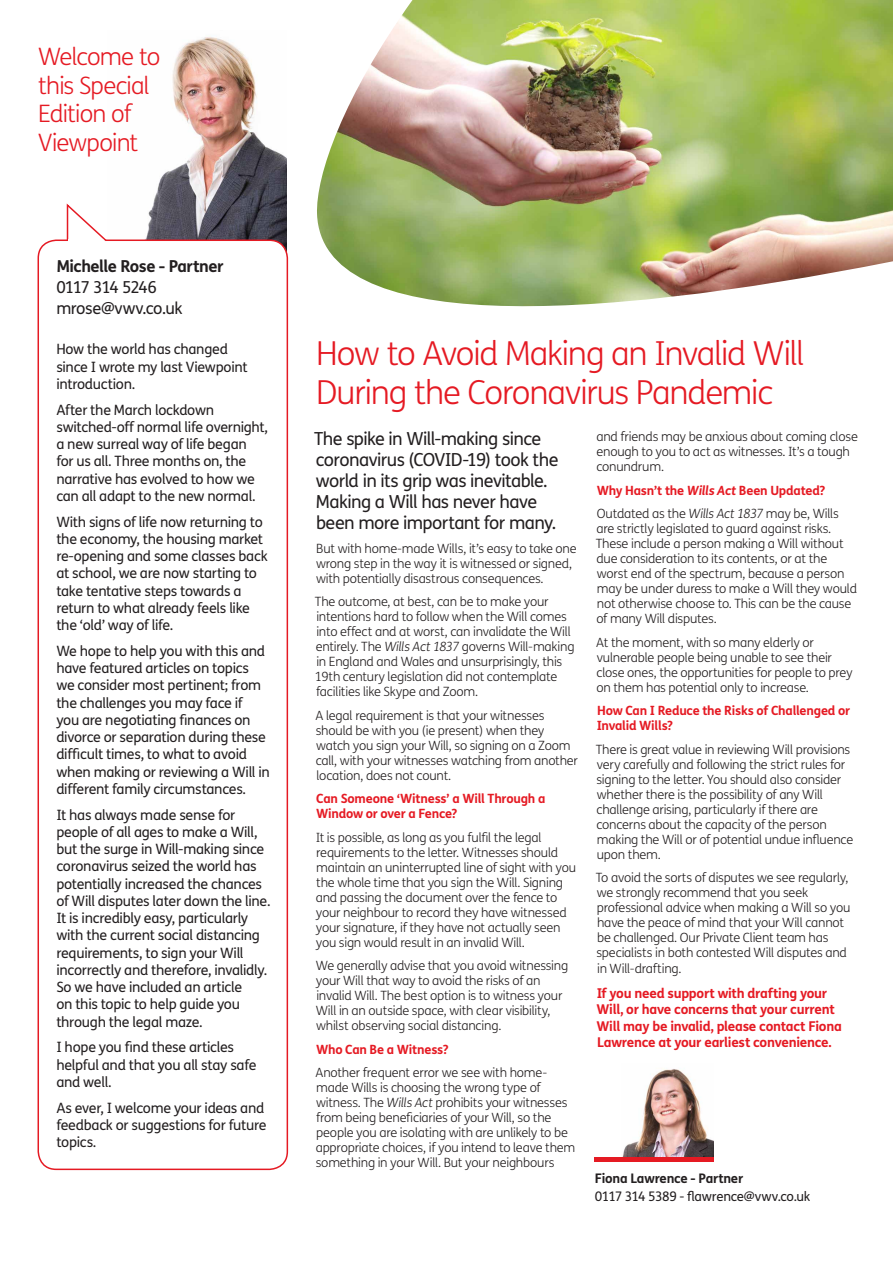
<style>
.page{position:relative;width:893px;height:1263px;background:#fff}
.page>*{position:absolute;margin:0;border:0;box-sizing:border-box;transform-origin:0 0}
.Author{font:300 33px/39px "FS Me";letter-spacing:-.035em;color:#e51a23}
.into_title{font:300 24px/28.5px "FS Me";letter-spacing:-.035em;color:#e51a23}
.Body{font:18px/21px "FS Me";letter-spacing:-.03em;color:#231f20}
.Body_-_white_out{font:16.5px/21px "FS Me";letter-spacing:-.035em;color:#231f20}
.Body_-_white_out-2{font:14.25px/17.2px "FS Me";letter-spacing:-.02em;color:#231f20}
.Call_to_action{font:700 13.5px/16.5px "FS Me";letter-spacing:-.02em;color:#e51a23}
.Author-2{font:13.2px/18px "FS Me";letter-spacing:-.025em;color:#231f20}
.Body-2{font:300 12.75px/15px "FS Me";letter-spacing:-.015em;color:#231f20}
.Sub_heading{font:700 12.75px/15px "FS Me";letter-spacing:-.015em;color:#e51a23}
.s1{font-weight:700}
.s2{font-style:italic}
</style>
<div class="page">
<img style="left:317px;top:0;width:576px;height:307px">
<img style="left:145px;top:37px;width:142px;height:213px">
<div style="left:38px;top:240px;width:249px;height:929px;background:#fff;border-radius:18px"></div>
<div style="left:38px;top:239px;width:250px;height:931px;border:2px solid #e51a23;border-radius:18px"></div>
<svg style="left:66px;top:203px;width:43px;height:39px"></svg>
<hr style="left:68px;top:239px;width:35px;height:3px;background:#fff">
<img style="left:622px;top:1069px;width:92px;height:88px">
<div style="left:595px;top:1157px;width:119px;height:5px;background:#e51a23"></div>
<p class="into_title" style="left:38px;top:42px;width:124px">Welcome to this Special<br>Edition of<br>Viewpoint</p>
<p class="Body_-_white_out" style="left:56px;top:255px;width:169px"><span class="s1">Michelle Rose - Partner<br></span>0117 314 5246 mrose@vwv.co.uk</p>
<p class="Body_-_white_out-2" style="left:56px;top:340px;width:193px">How the world has changed since I wrote my last Viewpoint introduction.</p>
<p class="Body_-_white_out-2" style="left:56px;top:401px;width:213px">After the March lockdown switched-off normal life overnight, a new surreal way of life began<br>for us all. Three months on, the narrative has evolved to how we can all adapt to the new normal.</p>
<p class="Body_-_white_out-2" style="left:56px;top:513px;width:213px">With signs of life now returning to the economy, the housing market re-opening and some classes back at school, we are now starting to take tentative steps towards a return to what already feels like the ‘old’ way of life.</p>
<p class="Body_-_white_out-2" style="left:56px;top:642px;width:215px">We hope to help you with this and have featured articles on topics we consider most pertinent; from the challenges you may face if<br>you are negotiating finances on divorce or separation during these difficult times, to what to avoid when making or reviewing a Will in different family circumstances.</p>
<p class="Body_-_white_out-2" style="left:56px;top:806px;width:216px">It has always made sense for people of all ages to make a Will, but the surge in Will-making since coronavirus seized the world has potentially increased the chances of Will disputes later down the line.<br>It is incredibly easy, particularly with the current social distancing requirements, to sign your Will incorrectly and therefore, invalidly.<br>So we have included an article<br>on this topic to help guide you through the legal maze.</p>
<p class="Body_-_white_out-2" style="left:56px;top:1038px;width:202px">I hope you find these articles helpful and that you all stay safe and well.</p>
<p class="Body_-_white_out-2" style="left:56px;top:1099px;width:212px">As ever, I welcome your ideas and feedback or suggestions for future topics.</p>
<p class="Author" style="left:316px;top:333px;width:490px">How to Avoid Making an Invalid Will<br>During the Coronavirus Pandemic</p>
<p class="Body" style="left:314px;top:428px;width:246px">The spike in Will-making since coronavirus (COVID-19) took the world in its grip was inevitable.<br>Making a Will has never have been more important for many.</p>
<p class="Body-2" style="left:316px;top:540px;width:262px">But with home-made Wills, it’s easy to take one wrong step in the way it is witnessed or signed, with potentially disastrous consequences.</p>
<p class="Body-2" style="left:315px;top:594px;width:261px">The outcome, at best, can be to make your intentions hard to follow when the Will comes into effect and at worst, can invalidate the Will entirely. The <span class="s2">Wills Act 1837</span> governs Will-making in England and Wales and unsurprisingly, this 19th century legislation did not contemplate facilities like Skype and Zoom.</p>
<p class="Body-2" style="left:316px;top:707px;width:264px">A legal requirement is that your witnesses should be with you (ie present) when they watch you sign your Will, so signing on a Zoom call, with your witnesses watching from another location, does not count.</p>
<p class="Sub_heading" style="left:316px;top:791px;width:231px">Can Someone ‘Witness’ a Will Through a<br>Window or over a Fence?</p>
<p class="Body-2" style="left:316px;top:829px;width:262px">It is possible, as long as you fulfil the legal requirements to the letter. Witnesses should maintain an uninterrupted line of sight with you the whole time that you sign the Will. Signing and passing the document over the fence to your neighbour to record they have witnessed your signature, if they have not actually seen you sign would result in an invalid Will.</p>
<p class="Body-2" style="left:316px;top:958px;width:254px">We generally advise that you avoid witnessing your Will that way to avoid the risks of an invalid Will. The best option is to witness your Will in an outside space, with clear visibility, whilst observing social distancing.</p>
<p class="Sub_heading" style="left:316px;top:1041px;width:134px">Who Can Be a Witness?</p>
<p class="Body-2" style="left:316px;top:1065px;width:261px">Another frequent error we see with home&shy;made Wills is choosing the wrong type of witness. The <span class="s2">Wills Act</span> prohibits your witnesses from being beneficiaries of your Will, so the people you are isolating with are unlikely to be appropriate choices, if you intend to leave them something in your Will. But your neighbours</p>
<p class="Body-2" style="left:596px;top:429px;width:263px">and friends may be anxious about coming close enough to you to act as witnesses. It’s a tough conundrum.</p>
<p class="Sub_heading" style="left:597px;top:482px;width:230px">Why Hasn’t the <span class="s2">Wills Act</span> Been Updated?</p>
<p class="Body-2" style="left:596px;top:506px;width:263px">Outdated as the <span class="s2">Wills Act 1837</span> may be, Wills are strictly legislated to guard against risks.<br>These include a person making a Will without due consideration to its contents, or at the worst end of the spectrum, because a person may be under duress to make a Will they would not otherwise choose to. This can be the cause of many Will disputes.</p>
<p class="Body-2" style="left:596px;top:635px;width:258px">At the moment, with so many elderly or vulnerable people being unable to see their close ones, the opportunities for people to prey on them has potential only to increase.</p>
<p class="Sub_heading" style="left:597px;top:703px;width:255px">How Can I Reduce the Risks of Challenged or<br>Invalid Wills?</p>
<p class="Body-2" style="left:596px;top:742px;width:259px">There is great value in reviewing Will provisions very carefully and following the strict rules for signing to the letter. You should also consider whether there is the possibility of any Will challenge arising, particularly if there are concerns about the capacity of the person making the Will or of potential undue influence upon them.</p>
<p class="Body-2" style="left:596px;top:870px;width:256px">To avoid the sorts of disputes we see regularly, we strongly recommend that you seek professional advice when making a Will so you have the peace of mind that your Will cannot be challenged. Our Private Client team has specialists in both contested Will disputes and in Will-drafting.</p>
<p class="Call_to_action" style="left:596px;top:984px;width:247px">If you need support with drafting your Will, or have concerns that your current Will may be invalid, please contact Fiona Lawrence at your earliest convenience.</p>
<p class="Author-2" style="left:595px;top:1169px;width:217px"><span class="s1">Fiona Lawrence - Partner<br></span>0117 314 5389 - flawrence@vwv.co.uk</p>
</div>
